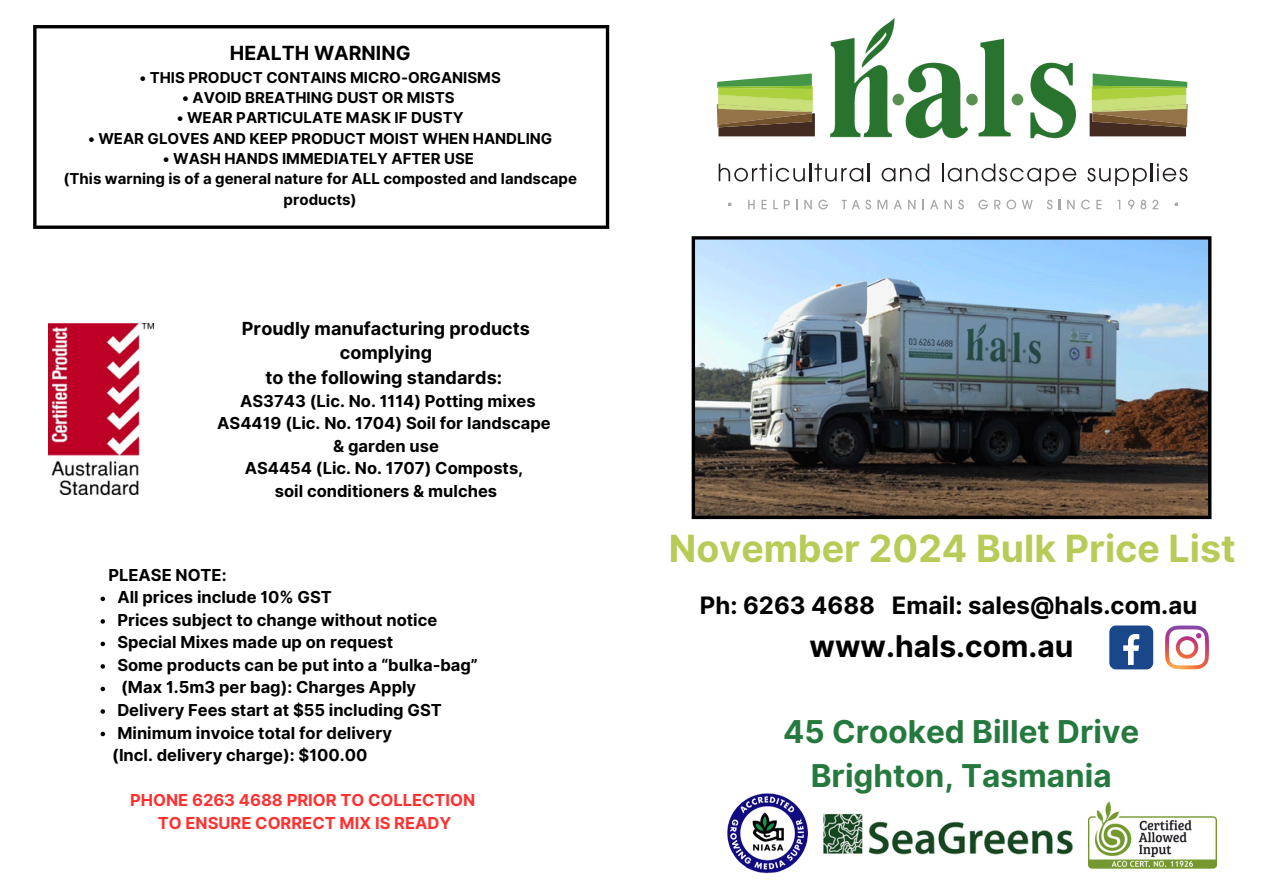
<style>
.page{position:relative;width:1263px;height:894px;background:#fff}
.page>*{position:absolute;margin:0;border:0;box-sizing:border-box;transform-origin:0 0}
.t1{font:700 37.5px "Inter";color:#b7cb57}
.t2{font:700 31.5px/43.8px "Inter";color:#26793e;text-align:center}
.t3{font:700 30px "Inter";color:#000}
.t4{font:700 24px "Inter";color:#000}
.t5{font:700 19.5px "Inter";color:#000}
.t6{font:700 18px/24.8px "Inter";color:#000;text-align:center}
.t7{font:700 16.5px/22.5px "Inter";color:#000;text-align:center}
.t8{font:700 16.5px/22.5px "Inter";color:#ff3131;text-align:center}
.t9{font:700 15px/20.2px "Inter";color:#000;text-align:center}
</style>
<div class="page">
<img style="left:727px;top:793px;width:81px;height:81px">
<img style="left:49px;top:323px;width:104px;height:171px">
<svg style="left:33px;top:28px;width:4px;height:197px"></svg>
<hr style="left:606px;top:28px;width:3px;height:197px;background:#000">
<hr style="left:33px;top:25px;width:576px;height:3px;background:#000">
<svg style="left:33px;top:225px;width:576px;height:4px;background:#262626"></svg>
<img style="left:695px;top:239px;width:513px;height:276px">
<hr style="left:692px;top:239px;width:3px;height:276px;background:#000">
<hr style="left:1208px;top:239px;width:3px;height:276px;background:#000">
<hr style="left:692px;top:236px;width:519px;height:3px;background:#000">
<svg style="left:692px;top:515px;width:519px;height:4px;background:#110d0a"></svg>
<svg style="left:1165px;top:625px;width:44px;height:44px"></svg>
<div style="left:1109px;top:625px;width:44px;height:44px;background:#1a4789;border-radius:7px"></div>
<svg style="left:1123px;top:634px;width:16px;height:30px"></svg>
<img style="left:823px;top:813px;width:251px;height:42px">
<svg style="left:728px;top:202px;width:4px;height:4px"></svg>
<svg style="left:717px;top:73px;width:98px;height:63px;background:#909a59"></svg>
<svg style="left:748px;top:200px;width:7px;height:9px"></svg>
<svg style="left:761px;top:200px;width:6px;height:9px"></svg>
<svg style="left:773px;top:200px;width:5px;height:9px"></svg>
<svg style="left:784px;top:200px;width:6px;height:9px"></svg>
<svg style="left:804px;top:200px;width:8px;height:9px"></svg>
<svg style="left:818px;top:199px;width:10px;height:10px"></svg>
<svg style="left:719px;top:163px;width:150px;height:18px"></svg>
<svg style="left:882px;top:163px;width:47px;height:18px"></svg>
<svg style="left:842px;top:199px;width:29px;height:10px"></svg>
<svg style="left:877px;top:200px;width:10px;height:9px"></svg>
<svg style="left:894px;top:200px;width:8px;height:9px"></svg>
<svg style="left:908px;top:200px;width:7px;height:9px"></svg>
<svg style="left:922px;top:200px;width:2px;height:9px"></svg>
<svg style="left:930px;top:200px;width:8px;height:9px"></svg>
<svg style="left:944px;top:200px;width:8px;height:9px"></svg>
<svg style="left:958px;top:199px;width:6px;height:10px"></svg>
<svg style="left:978px;top:199px;width:10px;height:10px"></svg>
<svg style="left:994px;top:200px;width:6px;height:9px"></svg>
<svg style="left:1006px;top:199px;width:10px;height:10px"></svg>
<svg style="left:1022px;top:200px;width:11px;height:9px"></svg>
<img style="left:830px;top:18px;width:246px;height:121px">
<svg style="left:942px;top:163px;width:134px;height:23px"></svg>
<svg style="left:1047px;top:199px;width:5px;height:10px"></svg>
<svg style="left:1067px;top:200px;width:8px;height:9px"></svg>
<svg style="left:1081px;top:199px;width:9px;height:10px"></svg>
<svg style="left:1096px;top:200px;width:5px;height:9px"></svg>
<svg style="left:1128px;top:199px;width:6px;height:10px"></svg>
<svg style="left:1140px;top:199px;width:6px;height:10px"></svg>
<svg style="left:1152px;top:199px;width:6px;height:10px"></svg>
<svg style="left:1090px;top:73px;width:98px;height:63px;background:#919b59"></svg>
<svg style="left:1174px;top:202px;width:4px;height:4px"></svg>
<svg style="left:1087px;top:163px;width:100px;height:23px"></svg>
<img style="left:1089px;top:801px;width:127px;height:66px">
<svg style="left:101px;top:596px;width:4px;height:5px"></svg>
<svg style="left:101px;top:619px;width:4px;height:4px"></svg>
<svg style="left:101px;top:641px;width:4px;height:5px"></svg>
<svg style="left:101px;top:664px;width:4px;height:4px"></svg>
<svg style="left:101px;top:686px;width:4px;height:5px"></svg>
<svg style="left:101px;top:709px;width:4px;height:4px"></svg>
<svg style="left:101px;top:731px;width:4px;height:5px"></svg>
<h5 class="t5" style="left:230px;top:42px;width:182px">HEALTH WARNING</h5>
<h4 class="t9" style="left:139px;top:67px;width:363px">• THIS PRODUCT CONTAINS MICRO-ORGANISMS</h4>
<p class="t9" style="left:182px;top:88px;width:274px">• AVOID BREATHING DUST OR MISTS</p>
<p class="t9" style="left:177px;top:108px;width:288px">• WEAR PARTICULATE MASK IF DUSTY</p>
<h1 class="t9" style="left:88px;top:128px;width:466px">• WEAR GLOVES AND KEEP PRODUCT MOIST WHEN HANDLING</h1>
<h3 class="t9" style="left:163px;top:148px;width:313px">• WASH HANDS IMMEDIATELY AFTER USE</h3>
<h2 class="t9" style="left:63px;top:169px;width:515px">(This warning is of a general nature for ALL composted and landscape products)</h2>
<p class="t6" style="left:242px;top:315px;width:289px">Proudly manufacturing products complying<br>to the following standards:</p>
<p class="t7" style="left:217px;top:389px;width:335px">AS3743 (Lic. No. 1114) Potting mixes<br>AS4419 (Lic. No. 1704) Soil for landscape &amp; garden use<br>AS4454 (Lic. No. 1707) Composts,<br>soil conditioners &amp; mulches</p>
<p class="t7" style="left:108px;top:563px;width:120px">PLEASE NOTE:</p>
<p class="t7" style="left:117px;top:586px;width:216px">All prices include 10% GST</p>
<h5 class="t7" style="left:117px;top:608px;width:321px">Prices subject to change without notice</h5>
<h4 class="t7" style="left:117px;top:631px;width:277px">Special Mixes made up on request</h4>
<p class="t7" style="left:117px;top:653px;width:362px">Some products can be put into a “bulka-bag”</p>
<p class="t7" style="left:121px;top:676px;width:297px">(Max 1.5m3 per bag): Charges Apply</p>
<p class="t7" style="left:117px;top:698px;width:326px">Delivery Fees start at $55 including GST</p>
<p class="t7" style="left:117px;top:721px;width:276px">Minimum invoice total for delivery</p>
<p class="t7" style="left:112px;top:743px;width:257px">(Incl. delivery charge): $100.00</p>
<p class="t8" style="left:130px;top:788px;width:347px">PHONE 6263 4688 PRIOR TO COLLECTION<br>TO ENSURE CORRECT MIX IS READY</p>
<p class="t1" style="left:669px;top:526px;width:568px">November 2024 Bulk Price List</p>
<p class="t4" style="left:700px;top:590px;width:499px">Ph: 6263 4688 Email: sales@hals.com.au</p>
<h2 class="t3" style="left:810px;top:627px;width:265px">www.hals.com.au</h2>
<p class="t2" style="left:783px;top:710px;width:358px">45 Crooked Billet Drive<br>Brighton, Tasmania</p>
</div>
